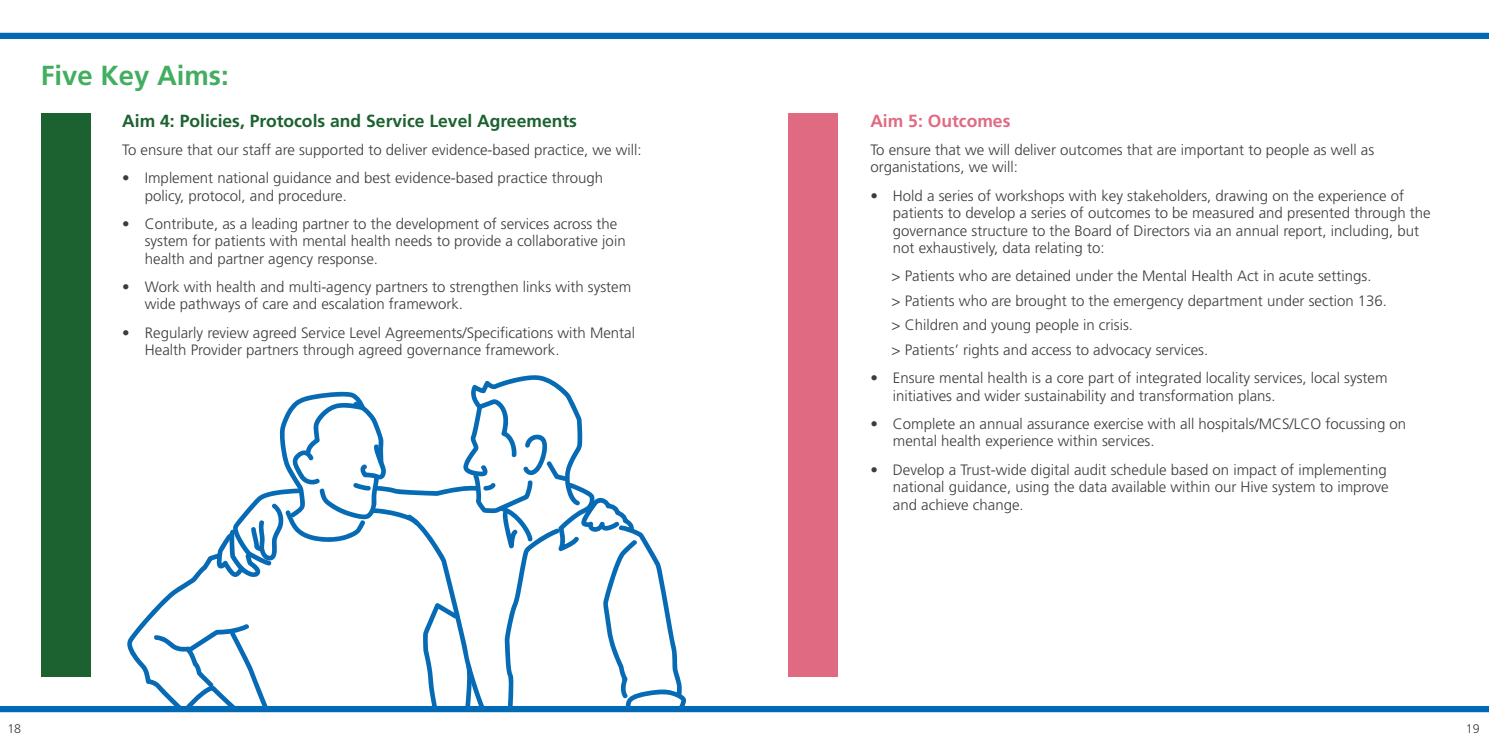
<style>
.page{position:relative;width:1489px;height:745px;background:#fff}
.page>*{position:absolute;margin:0;border:0;box-sizing:border-box;transform-origin:0 0}
.t1{font:700 27.5px "Frutiger LT Std";color:#42ae60}
.t2{font:700 17.5px "Frutiger LT Std";color:#1c6230}
.t3{font:700 17.5px "Frutiger LT Std";color:#e06a82}
.t4{font:300 15px/17.5px "Frutiger LT Std";color:#3c3c3b}
.t5{font:300 12.5px "Frutiger LT Std";color:#3c3c3b}
</style>
<div class="page">
<div style="left:41px;top:113px;width:49px;height:563px;background:#1c6230"></div>
<div style="left:788px;top:113px;width:49px;height:563px;background:#e06a82"></div>
<div style="left:0;top:705px;width:1488px;height:6px;background:#006ab4"></div>
<svg style="left:127px;top:375px;width:559px;height:331px"></svg>
<div style="left:0;top:33px;width:1488px;height:6px;background:#006ab4"></div>
<h1 class="t1" style="left:41px;top:58px;width:189px">Five Key Aims:</h1>
<p class="t2" style="left:122px;top:110px;width:456px">Aim 4: Policies, Protocols and Service Level Agreements</p>
<p class="t4" style="left:122px;top:141px;width:521px">To ensure that our staff are supported to deliver evidence-based practice, we will:</p>
<p class="t4" style="left:145px;top:169px;width:460px;text-indent:-22px">• Implement national guidance and best evidence-based practice through policy, protocol, and procedure.</p>
<p class="t4" style="left:145px;top:215px;width:482px;text-indent:-22px">• Contribute, as a leading partner to the development of services across the system for patients with mental health needs to provide a collaborative join health and partner agency response.</p>
<p class="t4" style="left:145px;top:278px;width:488px;text-indent:-22px">• Work with health and multi-agency partners to strengthen links with system wide pathways of care and escalation framework.</p>
<p class="t4" style="left:145px;top:323px;width:492px;text-indent:-22px">• Regularly review agreed Service Level Agreements/Specifications with Mental<br>Health Provider partners through agreed governance framework.</p>
<p class="t3" style="left:870px;top:110px;width:142px">Aim 5: Outcomes</p>
<p class="t4" style="left:870px;top:141px;width:505px">To ensure that we will deliver outcomes that are important to people as well as organistations, we will:</p>
<p class="t4" style="left:892px;top:187px;width:539px;text-indent:-22px">• Hold a series of workshops with key stakeholders, drawing on the experience of patients to develop a series of outcomes to be measured and presented through the governance structure to the Board of Directors via an annual report, including, but not exhaustively, data relating to:</p>
<p class="t4" style="left:891px;top:264px;width:497px;line-height:24.6px">&gt; Patients who are detained under the Mental Health Act in acute settings.<br>&gt; Patients who are brought to the emergency department under section 136. &gt; Children and young people in crisis.<br>&gt; Patients’ rights and access to advocacy services.</p>
<p class="t4" style="left:892px;top:369px;width:496px;text-indent:-22px">• Ensure mental health is a core part of integrated locality services, local system initiatives and wider sustainability and transformation plans.</p>
<p class="t4" style="left:892px;top:415px;width:515px;text-indent:-22px">• Complete an annual assurance exercise with all hospitals/MCS/LCO focussing on mental health experience within services.</p>
<p class="t4" style="left:892px;top:460px;width:497px;text-indent:-22px">• Develop a Trust-wide digital audit schedule based on impact of implementing national guidance, using the data available within our Hive system to improve and achieve change.</p>
<p class="t5" style="left:7px;top:721px;width:15px">18</p>
<p class="t5" style="left:1465px;top:721px;width:15px">19</p>
</div>
